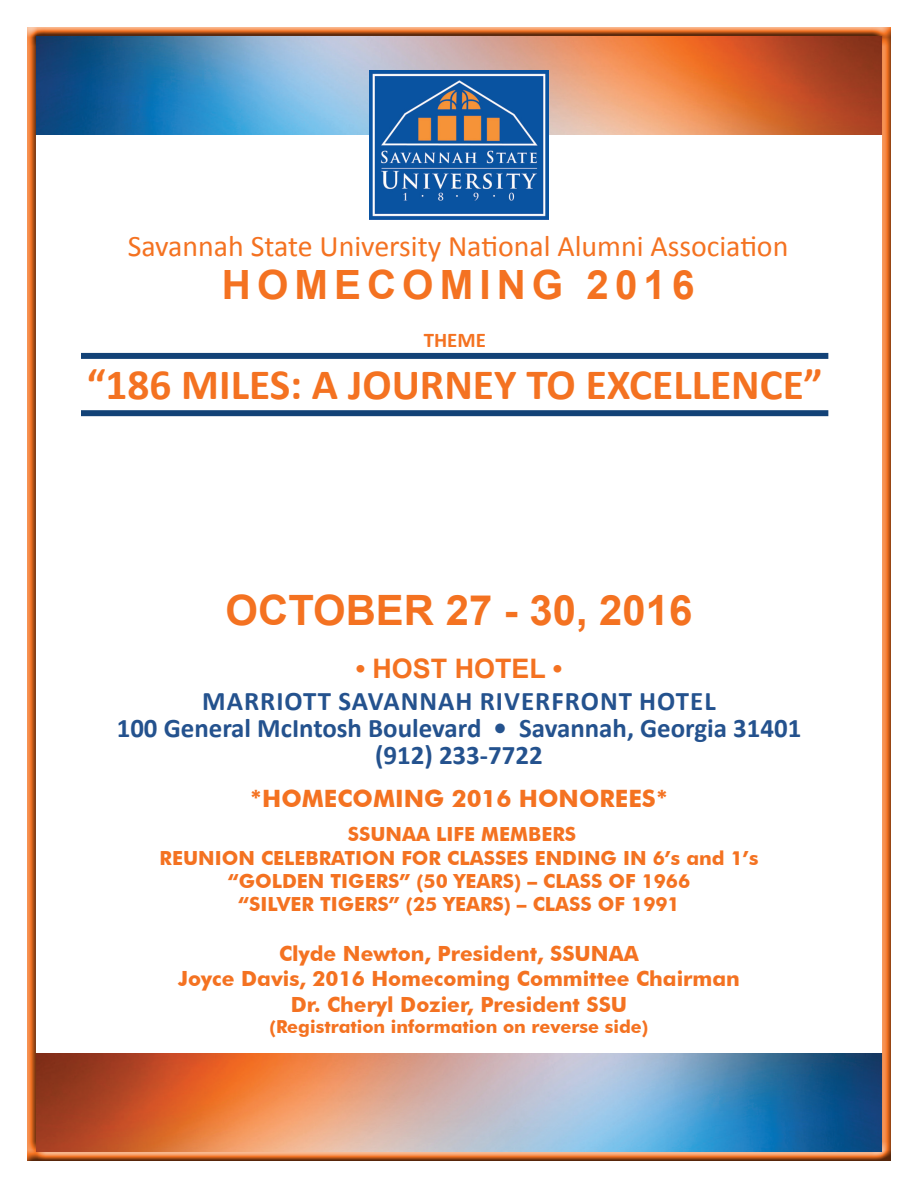
<style>
.page{position:relative;width:918px;height:1188px;background:#fff}
.page>*{position:absolute;margin:0;border:0;box-sizing:border-box;transform-origin:0 0}
.t1{font:700 43.35px "Calibri";color:#f47221}
.t2{font:700 41.85px "Arial";color:#f47221}
.t3{font:700 40.35px "Arial";letter-spacing:.15em;color:#f47221}
.t4{font:29.85px "Calibri";color:#f47221}
.t5{font:700 26.85px/26.8px "Calibri";color:#24528e;text-align:center}
.t6{font:700 26.85px "Arial";color:#f47221}
.t7{font:700 23.85px "Futura BT";color:#f47221}
.t8{font:700 20.85px/25px "Futura BT";color:#f47221;text-align:center}
.t9{font:700 20.85px "Calibri";color:#f47221}
.t10{font:700 19.5px/23.2px "Futura BT";color:#f47221;text-align:center}
.t11{font:700 18px "Futura BT";color:#f47221}
</style>
<div class="page">
<div style="left:26px;top:27px;width:866px;height:1134px;background:#231f20;opacity:.75"></div>
<img style="left:369px;top:70px;width:180px;height:150px">
<div style="left:81px;top:353px;width:747px;height:6px;background:#124277"></div>
<div style="left:81px;top:410px;width:747px;height:6px;background:#124277"></div>
<h3 class="t4" style="left:128px;top:227px;width:662px">Savannah State University National Alumni Association</h3>
<h3 class="t3" style="left:222px;top:258px;width:474px">HOMECOMING 2016</h3>
<p class="t9" style="left:424px;top:326px;width:61px">THEME</p>
<h1 class="t1" style="left:87px;top:357px;width:587px">“186 MILES: A JOURNEY TO EXCELLEN</h1>
<h1 class="t1" style="left:760px;top:357px;width:64px">CE”</h1>
<h2 class="t2" style="left:226px;top:583px;width:468px">OCTOBER 27 - 30, 2016</h2>
<h3 class="t6" style="left:356px;top:651px;width:208px">• HOST HOTEL •</h3>
<h3 class="t5" style="left:117px;top:688px;width:686px">Marriott Savannah Riverfront Hotel<br>100 General McIntosh Boulevard • Savannah, Georgia 31401 (912) 233-7722</h3>
<p class="t7" style="left:250px;top:784px;width:420px">*HOMECOMING 2016 HONOREES*</p>
<p class="t10" style="left:160px;top:823px;width:600px">SSUNAA LIFE MEMBERS<br>REUNION CELEBRATION FOR CLASSES ENDING IN 6’s and 1’s “GOLDEN TIGERS” (50 YEARS) – CLASS OF 1966<br>“SILVER TIGERS” (25 YEARS) – CLASS OF 1991</p>
<p class="t8" style="left:178px;top:941px;width:563px">Clyde Newton, President, SSUNAA<br>Joyce Davis, 2016 Homecoming Committee Chairman<br>Dr. Cheryl Dozier, President SSU</p>
<p class="t11" style="left:270px;top:1016px;width:380px">(Registration information on reverse side)</p>
</div>
